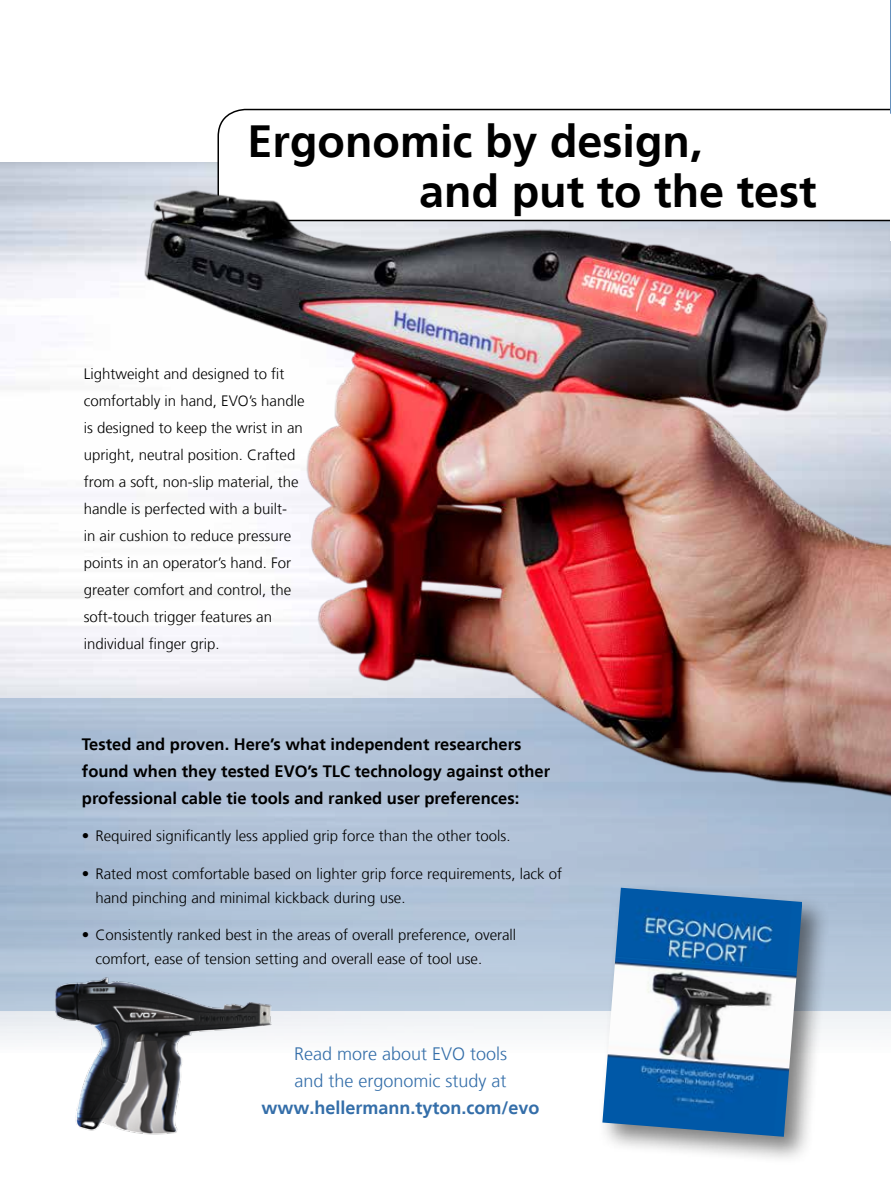
<style>
.page{position:relative;width:891px;height:1188px;background:#fff}
.page>*{position:absolute;margin:0;border:0;box-sizing:border-box;transform-origin:0 0}
.t1{font:700 45px/49.5px "Frutiger LT";color:#000}
.t2{font:300 18px/27px "Frutiger LT";color:#346ea9}
.t3{font:700 18px "Frutiger LT";color:#346ea9}
.t4{font:700 16.5px/27px "Frutiger LT";color:#000}
.t5{font:300 15px/27px "Frutiger LT";color:#000}
</style>
<div class="page">
<div style="left:0;top:698px;width:891px;height:312px;background:linear-gradient(to bottom,#a3b8d0,#b6c7db)"></div>
<svg style="left:217px;top:108px;width:673px;height:63px"></svg>
<img style="left:42px;top:171px;width:849px;height:683px">
<div style="left:597px;top:882px;width:234px;height:283px;background:#000;opacity:.5"></div>
<img style="left:602px;top:888px;width:200px;height:249px">
<img style="left:54px;top:973px;width:219px;height:162px">
<hr style="left:890px;top:86px;width:1px;height:154px;background:#fff">
<svg style="left:890px;top:0;width:1px;height:114px"></svg>
<h1 class="t1" style="left:419px;top:117px;width:399px;text-indent:-172px">Ergonomic by design,<br>and put to the test</h1>
<p class="t5" style="left:84px;top:361px;width:222px">Lightweight and designed to fit comfortably in hand, EVO’s handle is designed to keep the wrist in an upright, neutral position. Crafted from a soft, non-slip material, the handle is perfected with a built-<br>in air cushion to reduce pressure points in an operator’s hand. For greater comfort and control, the soft-touch trigger features an individual finger grip.</p>
<p class="t4" style="left:82px;top:731px;width:470px">Tested and proven. Here’s what independent researchers found when they tested EVO’s TLC technology against other professional cable tie tools and ranked user preferences:</p>
<p class="t5" style="left:82px;top:823px;width:430px">• Required significantly less applied grip force than the other tools.</p>
<p class="t5" style="left:95px;top:862px;width:468px;line-height:24px;text-indent:-14px">• Rated most comfortable based on lighter grip force requirements, lack of hand pinching and minimal kickback during use.</p>
<p class="t5" style="left:95px;top:923px;width:422px;line-height:24px;text-indent:-14px">• Consistently ranked best in the areas of overall preference, overall comfort, ease of tension setting and overall ease of tool use.</p>
<p class="t2" style="left:294px;top:1041px;width:215px">Read more about EVO tools and the ergonomic study at</p>
<p class="t3" style="left:262px;top:1097px;width:280px">www.hellermann.tyton.com/evo</p>
</div>
